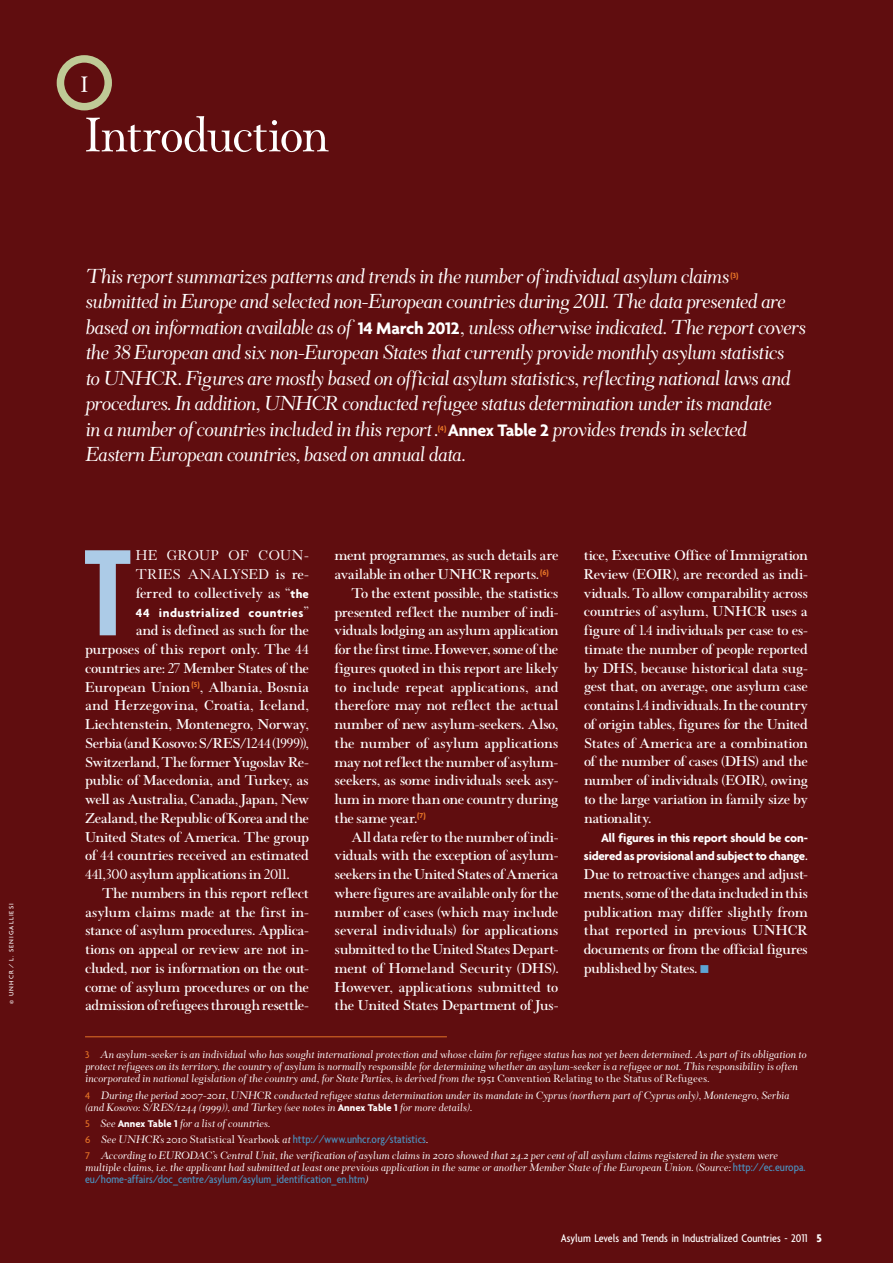
<style>
.page{position:relative;width:893px;height:1263px;background:#600d0f}
.page>*{position:absolute;margin:0;border:0;box-sizing:border-box;transform-origin:0 0}
.t1{font:700 extra-condensed 133.35px "Agenda";color:#accbe7}
.t2{font:54px "Wessex";letter-spacing:-.035em;color:#fff}
.t3{font:24.75px "Wessex";color:#fff}
.t4{font:italic 22.5px/25.5px "Wessex";letter-spacing:-.035em;color:#fff}
.t5{font:600 15.75px/18.8px "Wessex";letter-spacing:-.02em;color:#fff;text-align:justify}
.t6{font:700 12.75px/18.8px "Agenda";letter-spacing:-.015em;color:#fff;text-align:right}
.t7{font:700 12.75px "Agenda";letter-spacing:.04em;color:#fff}
.t8{font:italic 12px/12px "Wessex";color:#fff}
.t9{font:500 condensed 12px "Agenda";color:#4b8fbc}
.t10{font:500 condensed 12px "Agenda";color:#fff}
.t11{font:700 7.8px "Agenda";color:#e37126}
.t12{font:500 6.75px "Agenda";letter-spacing:.155em;color:#fff}
.s1{font-family:"Wessex Roman Small Caps";font-style:normal}
.s2{font-family:"Agenda";font-weight:700;font-style:normal;font-size:18px}
.s3{font-weight:400}
.s4{font-family:"Agenda";font-weight:700;font-size:12.75px}
.s5{font-family:"Wessex";font-weight:600;font-size:15.75px}
.s6{font-family:"Wessex Roman Small Caps";font-weight:400}
.s7{color:#5da5d5}
.s8{font-family:"Agenda";font-weight:500;font-style:normal;font-size:10.5px;color:#e37126}
.s9{font-style:normal}
.s10{font-family:"Agenda";font-weight:700;font-style:normal;font-size:10.5px}
.s11{font-stretch:normal;font-size:10.5px;color:#e37126}
.s12{font-family:"Wessex";font-weight:400;font-style:italic;font-stretch:normal;color:#fff}
.s13{font-family:"Wessex";font-weight:400;font-stretch:normal;color:#fff}
.s14{font-family:"Agenda";font-weight:500;font-style:normal;font-stretch:condensed;color:#4b8fbc}
.s15{font-weight:700;font-stretch:normal}
</style>
<div class="page">
<hr style="left:85px;top:1036px;width:362px;height:1px;background:#e37126">
<div style="left:57px;top:55px;width:55px;height:55px;border:8px solid #bfca96;border-radius:50%"></div>
<p class="t12" style="left:7px;top:1003px;width:102px;rotate:-90deg">© UNHCR / L. Senigalliesi</p>
<h3 class="t3" style="left:81px;top:71px;width:8px">I</h3>
<h2 class="t2" style="left:85px;top:106px;width:246px">Introduction</h2>
<h3 class="t4" style="left:85px;top:263px;width:645px">This report summarizes patterns and trends in the number of individual asylum claims</h3>
<p class="t11" style="left:731px;top:271px;width:9px">(3)</p>
<p class="t4" style="left:85px;top:289px;width:722px">submitted in Europe and selected non-European countries during <span class="s1">2011</span>. The data presented are based on information available as of <span class="s2">14 March 2012</span>, unless otherwise indicated. The report covers the <span class="s1">38</span> European and six non-European States that currently provide monthly asylum statistics<br>to UNHCR. Figures are mostly based on official asylum statistics, reflecting national laws and procedures. In addition, UNHCR conducted refugee status determination under its mandate<br>in a number of countries included in this report. <span class="s2">Annex Table 2</span> provides trends in selected</p>
<p class="t11" style="left:438px;top:424px;width:10px">(4)</p>
<h3 class="t4" style="left:85px;top:442px;width:382px">Eastern European countries, based on annual data.</h3>
<h1 class="t1" style="left:84px;top:517px;width:48px">T</h1>
<p class="t5" style="left:136px;top:546px;width:175px"><span class="s3">he group of c oun&shy;tries analysed</span> is re&shy;ferred to collectively as “<span class="s4">the</span></p>
<p class="t7" style="left:136px;top:605px;width:175px">44 industrialized countries<span class="s5">”</span></p>
<p class="t5" style="left:85px;top:621px;width:226px;text-indent:51px">and is defined as such for the purposes of this report only. The <span class="s6">44 </span>countries are: <span class="s6">27</span> Member States of the European Union<sup>(5)</sup>, Albania, Bosnia and Herzegovina, Croatia, Iceland, Liechtenstein, Montenegro, Norway, Serbia (and Kosovo: S/RES/<span class="s6">1244</span> (<span class="s6">1999</span>)), Switzerland, The former Yugoslav Re&shy;public of Macedonia, and Turkey, as well as Australia, Canada, Japan, New Zealand, the Republic of Korea and the United States of America. The group of <span class="s6">44</span> countries received an estimated <span class="s6">441</span>,<span class="s6">300</span> asylum applications in <span class="s6">2011</span>.</p>
<p class="t5" style="left:85px;top:884px;width:225px;text-indent:17px">The numbers in this report reflect asylum claims made at the first in&shy;stance of asylum procedures. Applica&shy;tions on appeal or review are not in&shy;cluded, nor is information on the out&shy;come of asylum procedures or on the admission of refugees through resettle-</p>
<p class="t5" style="left:334px;top:546px;width:225px">ment programmes, as such details are</p>
<p class="t5" style="left:334px;top:565px;width:216px">available in other UNHCR reports. <sup>(6)</sup></p>
<p class="t5" style="left:351px;top:584px;width:208px">To the extent possible, the statistics</p>
<p class="t5" style="left:334px;top:602px;width:225px">presented reflect the number of indi-</p>
<p class="t5" style="left:334px;top:621px;width:225px">viduals lodging an asylum application</p>
<p class="t5" style="left:334px;top:640px;width:225px">for the first time. However, some of the</p>
<p class="t5" style="left:334px;top:659px;width:225px">figures quoted in this report are likely</p>
<p class="t5" style="left:334px;top:677px;width:225px">to include repeat applications, and</p>
<p class="t5" style="left:334px;top:696px;width:225px">therefore may not reflect the actual</p>
<p class="t5" style="left:334px;top:715px;width:225px">number of new asylum-seekers. Also,</p>
<p class="t5" style="left:334px;top:734px;width:225px">the number of asylum applications</p>
<p class="t5" style="left:334px;top:752px;width:225px">may not reflect the number of asylum-</p>
<p class="t5" style="left:334px;top:771px;width:225px">seekers, as some individuals seek asy-</p>
<p class="t5" style="left:334px;top:790px;width:225px">lum in more than one country during</p>
<p class="t5" style="left:334px;top:809px;width:93px">the same year.<sup>(7)</sup></p>
<p class="t5" style="left:351px;top:828px;width:208px">All data refer to the number of indi-</p>
<p class="t5" style="left:334px;top:846px;width:225px">viduals with the exception of asylum-</p>
<p class="t5" style="left:334px;top:865px;width:225px">seekers in the United States of America</p>
<p class="t5" style="left:334px;top:884px;width:225px">where figures are available only for the</p>
<p class="t5" style="left:334px;top:902px;width:225px">number of cases (which may include</p>
<p class="t5" style="left:334px;top:921px;width:225px">several individuals) for applications</p>
<p class="t5" style="left:334px;top:940px;width:225px">submitted to the United States Depart-</p>
<p class="t5" style="left:334px;top:959px;width:225px">ment of Homeland Security (DHS).</p>
<p class="t5" style="left:334px;top:977px;width:225px">However, applications submitted to</p>
<p class="t5" style="left:334px;top:996px;width:225px">the United States Department of Jus-</p>
<p class="t5" style="left:584px;top:546px;width:225px">tice, Executive Office of Immigration Review (EOIR), are recorded as indi&shy;viduals. To allow comparability across countries of asylum, UNHCR uses a figure of <span class="s6">1.4</span> individuals per case to es&shy;timate the number of people reported by DHS, because historical data sug&shy;gest that, on average, one asylum case contains <span class="s6">1.4</span> individuals. In the country of origin tables, figures for the United States of America are a combination of the number of cases (DHS) and the number of individuals (EOIR), owing to the large variation in family size by nationality.</p>
<p class="t6" style="left:584px;top:828px;width:225px">All figures in this report should be con&shy;sidered as provisional and subject to change<span class="s5">.</span></p>
<p class="t5" style="left:584px;top:865px;width:225px">Due to retroactive changes and adjust&shy;ments, some of the data included in this publication may differ slightly from that reported in previous UNHCR documents or from the official figures published by States. <span class="s7">■</span></p>
<p class="t8" style="left:85px;top:1049px;width:723px"><span class="s8">3</span> An asylum-seeker is an individual who has sought international protection and whose claim for refugee status has not yet been determined. As part of its obligation to protect refugees on its territory, the country of asylum is normally responsible for determining whether an asylum-seeker is a refugee or not. This responsibility is often incorporated in national legislation of the country and, for State Parties, is derived from the <span class="s9">1951 Convention Relating to the Status of Refugees</span>.</p>
<p class="t8" style="left:85px;top:1089px;width:706px"><span class="s8">4</span> During the period 2007-2011, UNHCR conducted refugee status determination under its mandate in Cyprus (northern part of Cyprus only), Montenegro, Serbia (and Kosovo: S/RES/1244 (1999)), and Turkey (see notes in <span class="s10">Annex Table 1</span> for more details).</p>
<p class="t8" style="left:85px;top:1117px;width:187px"><span class="s8">5</span> See <span class="s10">Annex Table 1</span> for a list of countries.</p>
<p class="t9" style="left:85px;top:1132px;width:345px"><span class="s11">6</span> <span class="s12">See UNHCR’s</span> <span class="s13">2010 Statistical Yearbook</span> <span class="s12">at</span> http://www.unhcr.org/statistics<span class="s12">.</span></p>
<p class="t8" style="left:85px;top:1150px;width:722px"><span class="s8">7</span> According to EURODAC’s Central Unit, the verification of asylum claims in 2010 showed that 24.2 per cent of all asylum claims registered in the system were multiple claims, i.e. the applicant had submitted at least one previous application in the same or another Member State of the European Union. (Source: <span class="s14">http://ec.europa.</span></p>
<p class="t9" style="left:85px;top:1173px;width:285px">eu/home-affairs/doc_centre/asylum/asylum_identification_en.htm<span class="s12">)</span></p>
<p class="t10" style="left:561px;top:1231px;width:262px">Asylum Levels and Trends in Industrialized Countries - 2011 <span class="s15">5</span></p>
</div>
